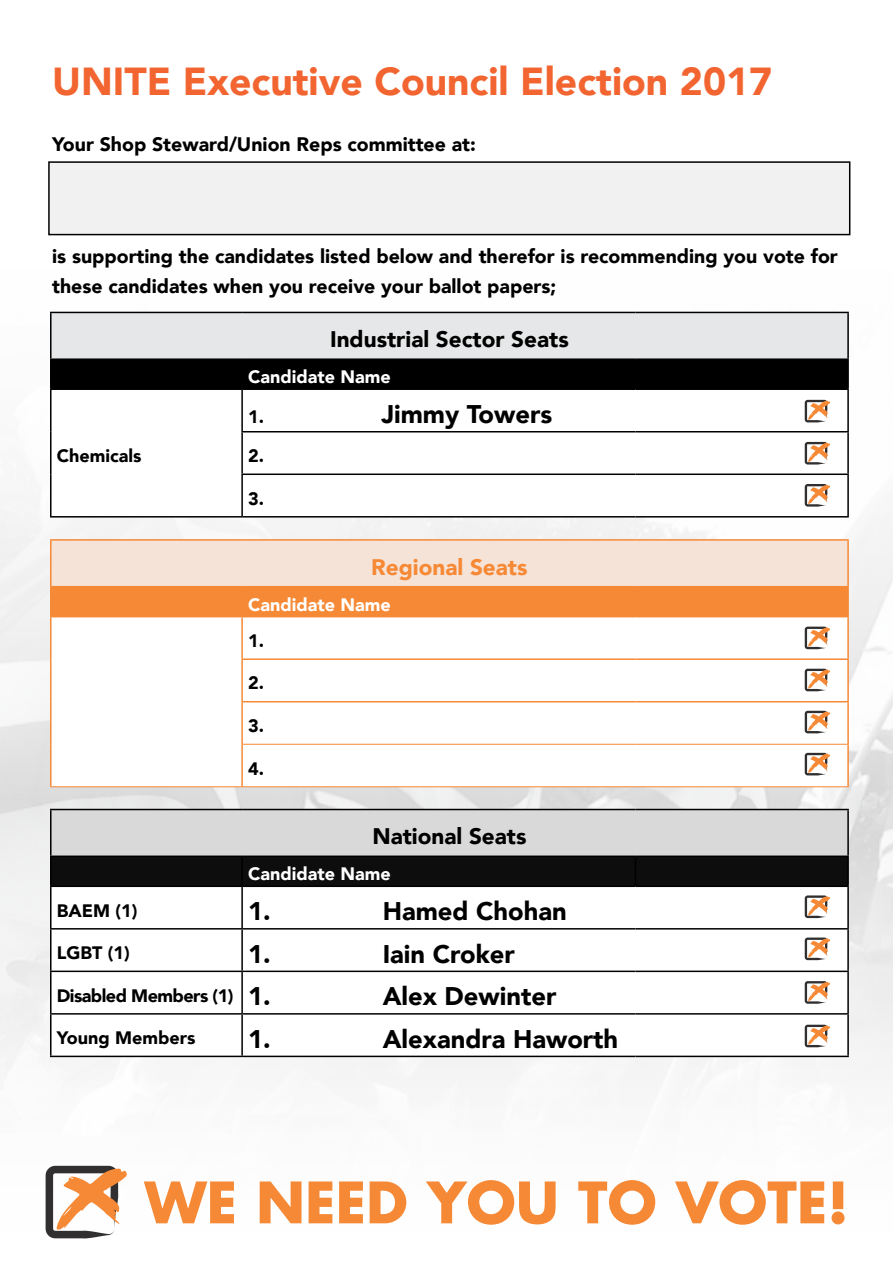
<style>
.page{position:relative;width:893px;height:1263px;background:#fff}
.page>*{position:absolute;margin:0;border:0;box-sizing:border-box;transform-origin:0 0}
.t1{font:700 55.5px "Futura Std";color:#f68935}
.t2{font:900 39px "Avenir";color:#f26531}
.t3{font:900 25.5px "Avenir";color:#000}
.t4{font:900 22.5px "Avenir";color:#000}
.t5{font:900 22.5px "Avenir";color:#f68935}
.t6{font:900 19.5px/29.2px "Avenir";color:#000}
.t7{font:900 18px "Avenir";color:#000}
.t8{font:900 18px "Avenir";color:#fff}
.t9{font:900 18px "Avenir";letter-spacing:-.03em;color:#000}
.s1{font-size:25.5px}
</style>
<div class="page">
<div style="left:51px;top:312px;width:797px;height:47px;background:#e6e7e8"></div>
<svg style="left:243px;top:399px;width:604px;height:106px"></svg>
<hr style="left:50px;top:312px;width:192px;height:1px;background:#000">
<hr style="left:50px;top:313px;width:2px;height:45px;background:#000">
<hr style="left:242px;top:312px;width:393px;height:1px;background:#000">
<hr style="left:635px;top:312px;width:214px;height:1px;background:#000">
<hr style="left:847px;top:313px;width:2px;height:45px;background:#000">
<hr style="left:50px;top:358px;width:192px;height:2px;background:#000">
<hr style="left:50px;top:360px;width:2px;height:28px;background:#000">
<hr style="left:242px;top:358px;width:393px;height:2px;background:#000">
<hr style="left:635px;top:358px;width:214px;height:2px;background:#000">
<div style="left:52px;top:359px;width:795px;height:29px;background:#000"></div>
<hr style="left:847px;top:360px;width:2px;height:28px;background:#000">
<hr style="left:50px;top:388px;width:192px;height:2px;background:#000">
<hr style="left:50px;top:390px;width:2px;height:42px;background:#000">
<hr style="left:50px;top:432px;width:2px;height:42px;background:#000">
<hr style="left:50px;top:474px;width:2px;height:42px;background:#000">
<hr style="left:50px;top:516px;width:192px;height:1px;background:#000">
<hr style="left:242px;top:388px;width:393px;height:2px;background:#000">
<hr style="left:241px;top:390px;width:2px;height:41px;background:#000">
<hr style="left:635px;top:388px;width:214px;height:2px;background:#000">
<hr style="left:847px;top:390px;width:2px;height:41px;background:#000">
<hr style="left:241px;top:431px;width:394px;height:1px;background:#000">
<hr style="left:241px;top:432px;width:2px;height:41px;background:#000">
<hr style="left:635px;top:431px;width:214px;height:1px;background:#000">
<hr style="left:847px;top:432px;width:2px;height:41px;background:#000">
<hr style="left:241px;top:473px;width:394px;height:2px;background:#000">
<hr style="left:241px;top:475px;width:2px;height:41px;background:#000">
<hr style="left:635px;top:473px;width:214px;height:2px;background:#000">
<hr style="left:847px;top:475px;width:2px;height:41px;background:#000">
<hr style="left:242px;top:516px;width:393px;height:1px;background:#000">
<hr style="left:635px;top:516px;width:214px;height:1px;background:#000">
<div style="left:51px;top:540px;width:797px;height:47px;background:#f6e3d7"></div>
<svg style="left:52px;top:617px;width:795px;height:159px"></svg>
<hr style="left:50px;top:539px;width:192px;height:2px;background:#f68935">
<hr style="left:50px;top:541px;width:2px;height:45px;background:#f68935">
<hr style="left:242px;top:539px;width:393px;height:2px;background:#f68935">
<hr style="left:635px;top:539px;width:214px;height:2px;background:#f68935">
<hr style="left:847px;top:541px;width:2px;height:45px;background:#f68935">
<hr style="left:50px;top:586px;width:192px;height:1px;background:#f68935">
<hr style="left:50px;top:587px;width:2px;height:29px;background:#f68935">
<hr style="left:242px;top:586px;width:393px;height:1px;background:#f68935">
<hr style="left:635px;top:586px;width:214px;height:1px;background:#f68935">
<div style="left:52px;top:587px;width:795px;height:29px;background:#f68935"></div>
<hr style="left:847px;top:587px;width:2px;height:29px;background:#f68935">
<hr style="left:50px;top:616px;width:192px;height:1px;background:#f68935">
<hr style="left:50px;top:617px;width:2px;height:42px;background:#f68935">
<hr style="left:50px;top:659px;width:2px;height:43px;background:#f68935">
<hr style="left:50px;top:702px;width:2px;height:42px;background:#f68935">
<hr style="left:50px;top:744px;width:2px;height:42px;background:#f68935">
<hr style="left:50px;top:786px;width:192px;height:1px;background:#f68935">
<hr style="left:242px;top:616px;width:393px;height:1px;background:#f68935">
<hr style="left:241px;top:617px;width:2px;height:41px;background:#f68935">
<hr style="left:635px;top:616px;width:214px;height:1px;background:#f68935">
<hr style="left:847px;top:617px;width:2px;height:41px;background:#f68935">
<hr style="left:241px;top:658px;width:394px;height:2px;background:#f68935">
<hr style="left:241px;top:660px;width:2px;height:41px;background:#f68935">
<hr style="left:635px;top:658px;width:214px;height:2px;background:#f68935">
<hr style="left:847px;top:660px;width:2px;height:41px;background:#f68935">
<hr style="left:241px;top:701px;width:394px;height:1px;background:#f68935">
<hr style="left:241px;top:702px;width:2px;height:42px;background:#f68935">
<hr style="left:635px;top:701px;width:214px;height:1px;background:#f68935">
<hr style="left:847px;top:702px;width:2px;height:42px;background:#f68935">
<hr style="left:241px;top:744px;width:2px;height:42px;background:#f68935">
<hr style="left:847px;top:744px;width:2px;height:42px;background:#f68935">
<hr style="left:243px;top:744px;width:392px;height:1px;background:#f68935">
<hr style="left:635px;top:744px;width:212px;height:1px;background:#f68935">
<hr style="left:242px;top:786px;width:393px;height:1px;background:#f68935">
<hr style="left:635px;top:786px;width:214px;height:1px;background:#f68935">
<div style="left:51px;top:809px;width:797px;height:47px;background:#d9d9d9"></div>
<svg style="left:52px;top:887px;width:795px;height:169px"></svg>
<hr style="left:50px;top:809px;width:192px;height:1px;background:#000">
<hr style="left:50px;top:810px;width:2px;height:45px;background:#000">
<hr style="left:242px;top:809px;width:393px;height:1px;background:#000">
<hr style="left:635px;top:809px;width:214px;height:1px;background:#000">
<hr style="left:847px;top:810px;width:2px;height:45px;background:#000">
<hr style="left:50px;top:855px;width:192px;height:2px;background:#000">
<hr style="left:50px;top:857px;width:2px;height:28px;background:#000">
<hr style="left:242px;top:855px;width:393px;height:2px;background:#000">
<hr style="left:635px;top:855px;width:214px;height:2px;background:#000">
<div style="left:52px;top:856px;width:795px;height:29px;background:#0d0d0d"></div>
<hr style="left:847px;top:857px;width:2px;height:28px;background:#000">
<hr style="left:50px;top:885px;width:192px;height:2px;background:#000">
<hr style="left:50px;top:887px;width:2px;height:41px;background:#000">
<hr style="left:242px;top:885px;width:393px;height:2px;background:#000">
<hr style="left:241px;top:887px;width:2px;height:41px;background:#000">
<hr style="left:635px;top:885px;width:214px;height:2px;background:#000">
<hr style="left:847px;top:887px;width:2px;height:41px;background:#000">
<hr style="left:50px;top:928px;width:192px;height:1px;background:#000">
<hr style="left:50px;top:929px;width:2px;height:41px;background:#000">
<hr style="left:242px;top:928px;width:393px;height:1px;background:#000">
<hr style="left:241px;top:929px;width:2px;height:41px;background:#000">
<hr style="left:635px;top:928px;width:214px;height:1px;background:#000">
<hr style="left:847px;top:929px;width:2px;height:41px;background:#000">
<hr style="left:50px;top:970px;width:192px;height:2px;background:#000">
<hr style="left:50px;top:972px;width:2px;height:41px;background:#000">
<hr style="left:242px;top:970px;width:393px;height:2px;background:#000">
<hr style="left:241px;top:972px;width:2px;height:41px;background:#000">
<hr style="left:635px;top:970px;width:214px;height:2px;background:#000">
<hr style="left:847px;top:972px;width:2px;height:41px;background:#000">
<hr style="left:50px;top:1013px;width:192px;height:1px;background:#000">
<hr style="left:50px;top:1014px;width:2px;height:42px;background:#000">
<hr style="left:242px;top:1013px;width:393px;height:1px;background:#000">
<hr style="left:241px;top:1014px;width:2px;height:42px;background:#000">
<hr style="left:635px;top:1013px;width:214px;height:1px;background:#000">
<hr style="left:847px;top:1014px;width:2px;height:42px;background:#000">
<hr style="left:50px;top:1056px;width:192px;height:1px;background:#000">
<hr style="left:242px;top:1056px;width:393px;height:1px;background:#000">
<hr style="left:635px;top:1056px;width:214px;height:1px;background:#000">
<svg style="left:46px;top:1166px;width:81px;height:72px"></svg>
<svg style="left:805px;top:400px;width:25px;height:22px"></svg>
<svg style="left:805px;top:627px;width:25px;height:22px"></svg>
<svg style="left:805px;top:442px;width:25px;height:23px"></svg>
<svg style="left:805px;top:669px;width:25px;height:22px"></svg>
<svg style="left:805px;top:484px;width:25px;height:23px"></svg>
<svg style="left:805px;top:711px;width:25px;height:22px"></svg>
<svg style="left:805px;top:753px;width:25px;height:22px"></svg>
<svg style="left:805px;top:937px;width:25px;height:23px"></svg>
<svg style="left:805px;top:981px;width:25px;height:23px"></svg>
<svg style="left:805px;top:1025px;width:25px;height:22px"></svg>
<svg style="left:805px;top:895px;width:25px;height:23px"></svg>
<div style="left:49px;top:162px;width:801px;height:73px;background:#f1f1f2"></div>
<div style="left:48px;top:161px;width:802px;height:74px;border:2px solid #000"></div>
<h2 class="t2" style="left:52px;top:48px;width:722px">UNITE Executive Council Election 2017</h2>
<p class="t6" style="left:52px;top:129px;width:425px">Your Shop Steward/Union Reps committee at:</p>
<p class="t6" style="left:52px;top:241px;width:787px">is supporting the candidates listed below and therefor is recommending you vote for these candidates when you receive your ballot papers;</p>
<p class="t7" style="left:57px;top:440px;width:86px">Chemicals</p>
<p class="t4" style="left:330px;top:320px;width:240px">Industrial Sector Seats</p>
<p class="t8" style="left:248px;top:361px;width:144px">Candidate Name</p>
<p class="t7" style="left:248px;top:402px;width:17px">1.</p>
<h3 class="t3" style="left:381px;top:392px;width:172px">Jimmy Towers</h3>
<p class="t7" style="left:248px;top:440px;width:17px">2.</p>
<p class="t7" style="left:248px;top:483px;width:17px">3.</p>
<p class="t5" style="left:371px;top:547px;width:158px">Regional Seats</p>
<p class="t8" style="left:248px;top:589px;width:144px">Candidate Name</p>
<p class="t7" style="left:248px;top:625px;width:17px">1.</p>
<p class="t7" style="left:248px;top:668px;width:17px">2.</p>
<p class="t7" style="left:248px;top:710px;width:17px">3.</p>
<p class="t7" style="left:248px;top:753px;width:17px">4.</p>
<p class="t4" style="left:372px;top:817px;width:156px">National Seats</p>
<p class="t8" style="left:248px;top:858px;width:144px">Candidate Name</p>
<p class="t7" style="left:57px;top:895px;width:82px">BAEM (1)</p>
<h3 class="t3" style="left:248px;top:889px;width:24px">1.</h3>
<h3 class="t3" style="left:383px;top:889px;width:186px">Hamed Chohan</h3>
<p class="t7" style="left:57px;top:937px;width:74px">LGBT (1)</p>
<h3 class="t3" style="left:248px;top:932px;width:24px">1.</h3>
<h3 class="t3" style="left:383px;top:932px;width:134px">Iain Croker</h3>
<p class="t9" style="left:57px;top:980px;width:215px">Disabled Members (1) <span class="s1">1.</span></p>
<h3 class="t3" style="left:383px;top:975px;width:175px">Alex Dewinter</h3>
<p class="t7" style="left:57px;top:1022px;width:140px">Young Members</p>
<h3 class="t3" style="left:248px;top:1017px;width:24px">1.</h3>
<h3 class="t3" style="left:383px;top:1017px;width:237px">Alexandra Haworth</h3>
<h1 class="t1" style="left:145px;top:1165px;width:706px">WE NEED YOU TO VOTE!</h1>
</div>
